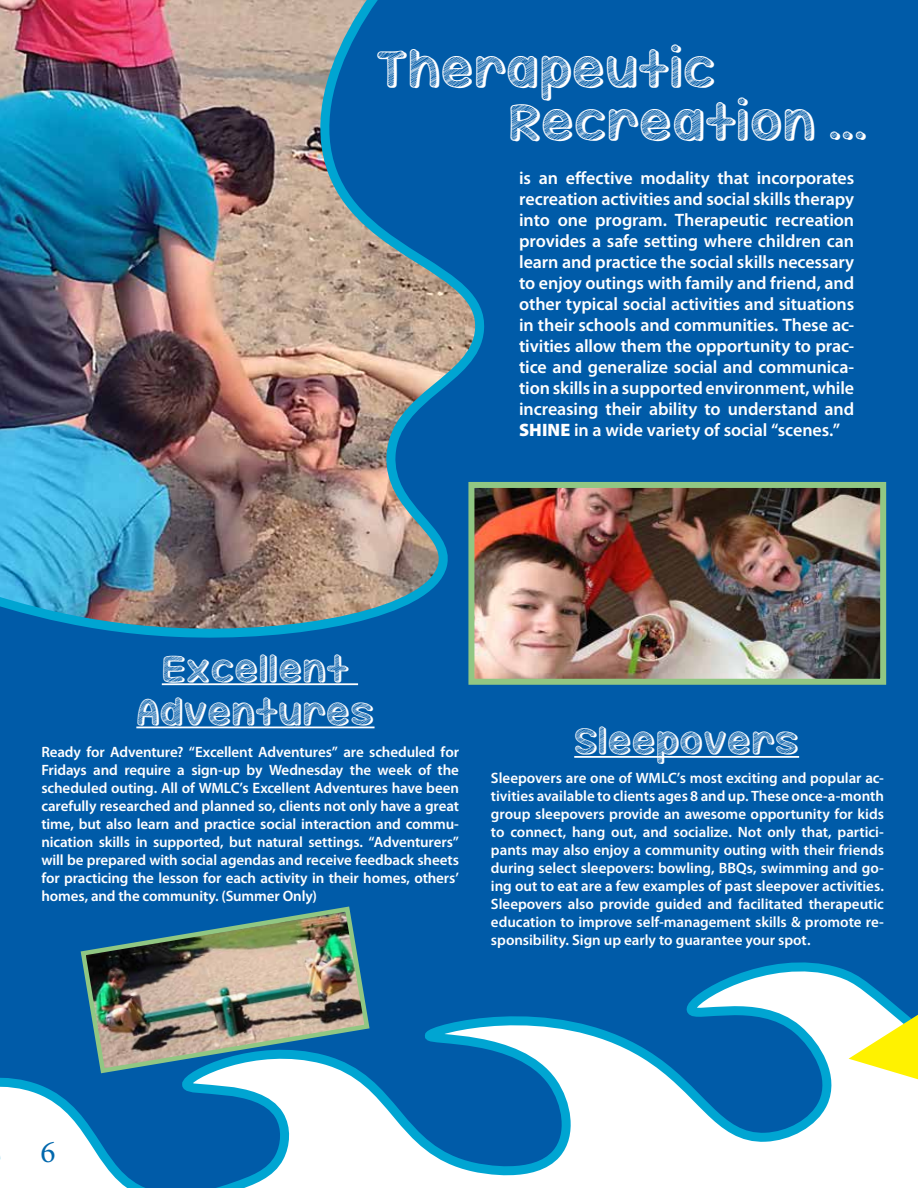
<style>
.page{position:relative;width:918px;height:1188px;background:#fff}
.page>*{position:absolute;margin:0;border:0;box-sizing:border-box;transform-origin:0 0}
.t1{font:49.5px/52.5px "Mf Sippin On Sunshine";color:#fff}
.t2{font:36px/43.2px "Mf Sippin On Sunshine";color:#fff;text-align:center}
.t3{font:31.5px "Minion Pro";color:#0268ad}
.t4{font:600 18px/21px "Myriad Pro";letter-spacing:-.005em;color:#fff;text-align:justify}
.t5{font:600 15px/18px "Myriad Pro";letter-spacing:-.005em;color:#fff;text-align:justify}
.s1{font-weight:900}
</style>
<div class="page">
<img style="left:0;top:0;width:918px;height:1188px">
<svg style="left:849px;top:1015px;width:69px;height:64px"></svg>
<hr style="left:574px;top:756px;width:225px;height:2px;background:#fff">
<hr style="left:162px;top:683px;width:196px;height:2px;background:#fff">
<hr style="left:136px;top:727px;width:239px;height:1px;background:#fff">
<img style="left:78px;top:904px;width:294px;height:172px">
<img style="left:475px;top:489px;width:404px;height:189px">
<div style="left:468px;top:482px;width:418px;height:203px;border:6px solid #91c783"></div>
<h1 class="t1" style="left:508px;top:44px;width:360px;text-indent:-132px">Therapeutic<br>Recreation ...</h1>
<p class="t4" style="left:519px;top:167px;width:337px">is an effective modality that incorporates recreation activities and social skills therapy into one program. Therapeutic recreation provides a safe setting where children can learn and practice the social skills necessary to enjoy outings with family and friend, and other typical social activities and situations in their schools and communities. These ac&shy;tivities allow them the opportunity to prac&shy;tice and generalize social and communica&shy;tion skills in a supported environment, while increasing their ability to understand and <span class="s1">SHINE</span> in a wide variety of social “scenes.”</p>
<h2 class="t2" style="left:136px;top:648px;width:240px">Excellent<br>Adventures</h2>
<p class="t5" style="left:41px;top:742px;width:419px">Ready for Adventure? “Excellent Adventures” are scheduled for</p>
<p class="t5" style="left:41px;top:760px;width:419px">Fridays and require a sign-up by Wednesday the week of the scheduled outing. All of WMLC’s Excellent Adventures have been carefully researched and planned so, clients not only have a great time, but also learn and practice social interaction and commu&shy;nication skills in supported, but natural settings. “Adventurers” will be prepared with social agendas and receive feedback sheets for practicing the lesson for each activity in their homes, others’ homes, and the community. (Summer Only)</p>
<h2 class="t2" style="left:574px;top:720px;width:226px">Sleepovers</h2>
<p class="t5" style="left:491px;top:768px;width:395px">Sleepovers are one of WMLC’s most exciting and popular ac&shy;tivities available to clients ages 8 and up. These once-a-month group sleepovers provide an awesome opportunity for kids to connect, hang out, and socialize. Not only that, partici&shy;pants may also enjoy a community outing with their friends during select sleepovers: bowling, BBQs, swimming and go&shy;ing out to eat are a few examples of past sleepover activities.<br>Sleepovers also provide guided and facilitated therapeutic education to improve self-management skills &amp; promote re&shy;sponsibility. Sign up early to guarantee your spot.</p>
<h3 class="t3" style="left:40px;top:1131px;width:17px">6</h3>
</div>
